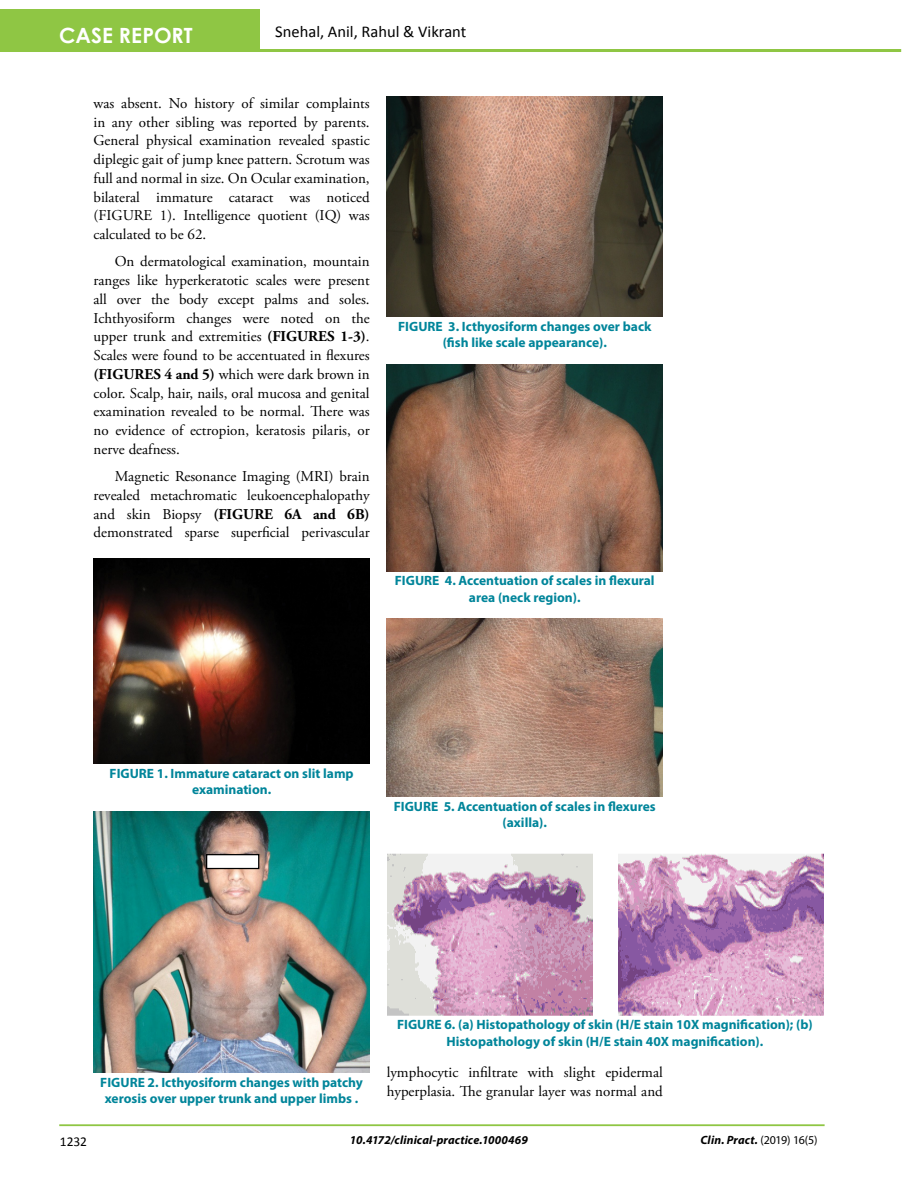
<style>
.page{position:relative;width:918px;height:1188px;background:#fff}
.page>*{position:absolute;margin:0;border:0;box-sizing:border-box;transform-origin:0 0}
.t1{font:700 21px "Century Gothic";color:#fff}
.t2{font:16.5px "Calibri";color:#000}
.t3{font:15px/18.8px "Adobe Garamond Pro";color:#000;text-align:justify}
.t4{font:700 13.5px/16.2px "Myriad Pro";color:#00859a;text-align:center}
.t5{font:13.5px "Calibri";color:#000}
.t6{font:italic 700 12px "Myriad Pro";letter-spacing:.01em;color:#000}
.s1{font-weight:700}
.s2{font-weight:400;font-style:normal}
</style>
<div class="page">
<hr style="left:59px;top:1124px;width:766px;height:2px;background:#8fc644">
<hr style="left:0;top:49px;width:901px;height:3px;background:#8fc644">
<div style="left:0;top:9px;width:260px;height:42px;background:#8fc644"></div>
<img style="left:94px;top:559px;width:276px;height:204px">
<img style="left:94px;top:812px;width:276px;height:260px">
<div style="left:207px;top:855px;width:52px;height:14px;background:#fff"></div>
<div style="left:206px;top:854px;width:53px;height:15px;border:1px solid #000"></div>
<img style="left:387px;top:97px;width:276px;height:220px">
<img style="left:387px;top:364px;width:276px;height:207px">
<img style="left:387px;top:619px;width:276px;height:178px">
<img style="left:387px;top:853px;width:436px;height:162px">
<h1 class="t1" style="left:59px;top:19px;width:135px">CASE REPORT</h1>
<p class="t2" style="left:275px;top:21px;width:193px">Snehal, Anil, Rahul &amp; Vikrant</p>
<p class="t3" style="left:94px;top:94px;width:278px">was absent. No history of similar complaints in any other sibling was reported by parents.<br>General physical examination revealed spastic diplegic gait of jump knee pattern. Scrotum was full and normal in size. On Ocular examination, bilateral immature cataract was noticed (FIGURE 1). Intelligence quotient (IQ) was calculated to be 62.</p>
<p class="t3" style="left:94px;top:253px;width:278px;text-indent:21px">On dermatological examination, mountain ranges like hyperkeratotic scales were present all over the body except palms and soles.<br>Ichthyosiform changes were noted on the upper trunk and extremities <span class="s1">(FIGURES 1-3)</span>.<br>Scales were found to be accentuated in flexures <span class="s1">(FIGURES 4 and 5)</span> which were dark brown in color. Scalp, hair, nails, oral mucosa and genital examination revealed to be normal. There was no evidence of ectropion, keratosis pilaris, or nerve deafness.</p>
<p class="t3" style="left:94px;top:467px;width:278px;text-indent:21px">Magnetic Resonance Imaging (MRI) brain revealed metachromatic leukoencephalopathy and skin Biopsy <span class="s1">(FIGURE 6A and 6B) </span>demonstrated sparse superficial perivascular</p>
<p class="t4" style="left:398px;top:318px;width:255px">FIGURE 3. Icthyosiform changes over back (fish like scale appearance).</p>
<p class="t4" style="left:395px;top:572px;width:261px">FIGURE 4. Accentuation of scales in flexural area (neck region).</p>
<p class="t4" style="left:110px;top:765px;width:246px">FIGURE 1. Immature cataract on slit lamp examination.</p>
<p class="t4" style="left:394px;top:798px;width:264px">FIGURE 5. Accentuation of scales in flexures (axilla).</p>
<p class="t4" style="left:100px;top:1074px;width:264px">FIGURE 2. Icthyosiform changes with patchy xerosis over upper trunk and upper limbs .</p>
<p class="t4" style="left:397px;top:1016px;width:417px">FIGURE 6. (a) Histopathology of skin (H/E stain 10X magnification); (b)<br>Histopathology of skin (H/E stain 40X magnification).</p>
<p class="t3" style="left:387px;top:1064px;width:278px">lymphocytic infiltrate with slight epidermal hyperplasia. The granular layer was normal and</p>
<p class="t5" style="left:60px;top:1133px;width:29px">1232</p>
<p class="t6" style="left:701px;top:1132px;width:119px">Clin. Pract. <span class="s2">(2019) 16(5)</span></p>
<p class="t6" style="left:350px;top:1132px;width:180px">10.4172/clinical-practice.1000469</p>
</div>
